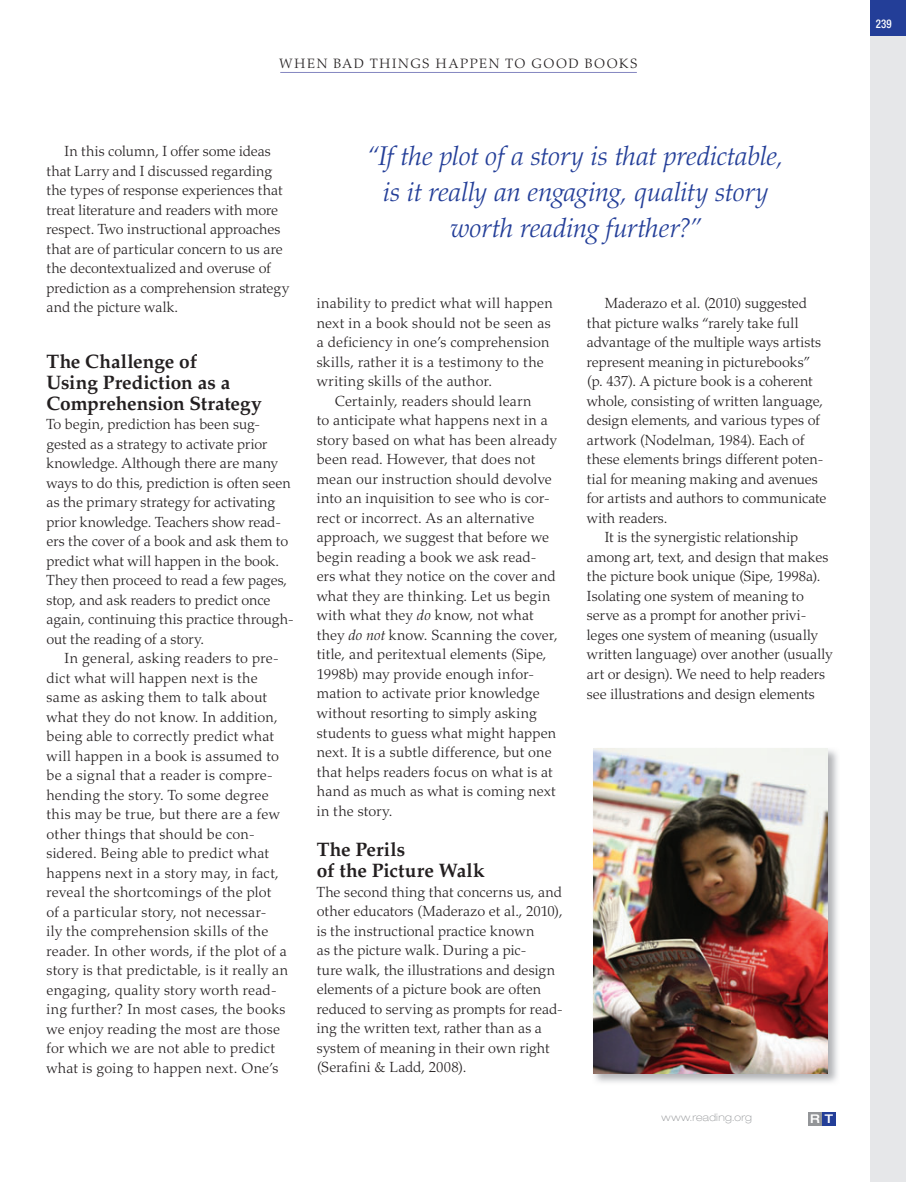
<style>
.page{position:relative;width:906px;height:1182px;background:#fff}
.page>*{position:absolute;margin:0;border:0;box-sizing:border-box;transform-origin:0 0}
.t1{font:italic 300 27px/36px "Palatino LT Std";letter-spacing:-.01em;color:#233e98;text-align:center}
.t2{font:700 19.5px/21px "Palatino LT Std";color:#231f20}
.t3{font:300 14.7px/19.5px "Palatino LT Std";letter-spacing:.01em;color:#231f20}
.t4{font:300 13.5px "Palatino LT Std";letter-spacing:.115em;color:#231f20}
.t5{font:500 condensed 12px "Helvetica Neue LT Std";color:#fff;scale:.9 1}
.t6{font:500 expanded 12px "Helvetica Neue LT Std";color:#fff}
.t7{font:100 expanded 10.5px "Helvetica Neue LT Std";letter-spacing:.025em;color:#939598}
.s1{font-style:italic}
</style>
<div class="page">
<hr style="left:280px;top:72px;width:356px;height:1px;background:#8587c1">
<div style="left:808px;top:1112px;width:13px;height:14px;background:#939598"></div>
<div style="left:822px;top:1112px;width:13px;height:14px;background:#233e98"></div>
<div style="left:870px;top:0;width:35px;height:1182px;background:#e6e7e9"></div>
<div style="left:870px;top:0;width:35px;height:36px;background:#233e98"></div>
<img style="left:593px;top:748px;width:245px;height:335px">
<img style="left:593px;top:748px;width:234px;height:325px">
<p class="t4" style="left:279px;top:58px;width:359px">WHEN BAD THINGS HAPPEN TO GOOD BOOKS</p>
<p class="t3" style="left:46px;top:143px;width:244px;text-indent:18px">In this column, I offer some ideas that Larry and I discussed regarding the types of response experiences that treat literature and readers with more respect. Two instructional approaches that are of particular concern to us are the decontextualized and overuse of prediction as a comprehension strategy and the picture walk.</p>
<h2 class="t2" style="left:46px;top:353px;width:217px">The Challenge of<br>Using Prediction as a<br>Comprehension Strategy</h2>
<p class="t3" style="left:46px;top:416px;width:249px">To begin, prediction has been sug&shy;gested as a strategy to activate prior knowledge. Although there are many ways to do this, prediction is often seen as the primary strategy for activating prior knowledge. Teachers show read&shy;ers the cover of a book and ask them to predict what will happen in the book.<br>They then proceed to read a few pages, stop, and ask readers to predict once again, continuing this practice through&shy;out the reading of a story.</p>
<p class="t3" style="left:46px;top:650px;width:243px;text-indent:18px">In general, asking readers to pre&shy;dict what will happen next is the same as asking them to talk about what they do not know. In addition, being able to correctly predict what will happen in a book is assumed to be a signal that a reader is compre&shy;hending the story. To some degree this may be true, but there are a few other things that should be con&shy;sidered. Being able to predict what happens next in a story may, in fact, reveal the shortcomings of the plot<br>of a particular story, not necessar-<br>ily the comprehension skills of the reader. In other words, if the plot of a story is that predictable, is it really an engaging, quality story worth read&shy;ing further? In most cases, the books we enjoy reading the most are those for which we are not able to predict what is going to happen next. One’s</p>
<h1 class="t1" style="left:368px;top:141px;width:417px">“If the plot of a story is that predictable, is it really an engaging, quality story worth reading further?”</h1>
<p class="t3" style="left:316px;top:295px;width:237px">inability to predict what will happen next in a book should not be seen as a deficiency in one’s comprehension skills, rather it is a testimony to the writing skills of the author.</p>
<p class="t3" style="left:316px;top:393px;width:242px;text-indent:18px">Certainly, readers should learn<br>to anticipate what happens next in a story based on what has been already been read. However, that does not mean our instruction should devolve into an inquisition to see who is cor&shy;rect or incorrect. As an alternative approach, we suggest that before we begin reading a book we ask read&shy;ers what they notice on the cover and what they are thinking. Let us begin with what they <span class="s1">do</span> know, not what they <span class="s1">do not</span> know. Scanning the cover, title, and peritextual elements (Sipe, 1998b) may provide enough infor&shy;mation to activate prior knowledge without resorting to simply asking students to guess what might happen next. It is a subtle difference, but one that helps readers focus on what is at hand as much as what is coming next in the story.</p>
<h2 class="t2" style="left:316px;top:841px;width:169px">The Perils<br>of the Picture Walk</h2>
<p class="t3" style="left:316px;top:883px;width:248px">The second thing that concerns us, and other educators (Maderazo et al., 2010), is the instructional practice known<br>as the picture walk. During a pic-<br>ture walk, the illustrations and design elements of a picture book are often reduced to serving as prompts for read&shy;ing the written text, rather than as a system of meaning in their own right (Serafini &amp; Ladd, 2008).</p>
<p class="t3" style="left:604px;top:295px;width:203px">Maderazo et al. (2010) suggested</p>
<p class="t3" style="left:586px;top:315px;width:213px">that picture walks “rarely take full</p>
<p class="t3" style="left:586px;top:334px;width:236px">advantage of the multiple ways artists</p>
<p class="t3" style="left:586px;top:354px;width:225px">represent meaning in picturebooks”</p>
<p class="t3" style="left:586px;top:373px;width:227px">(p. 437). A picture book is a coherent</p>
<p class="t3" style="left:586px;top:393px;width:238px">whole, consisting of written language,</p>
<p class="t3" style="left:586px;top:412px;width:234px">design elements, and various types of</p>
<p class="t3" style="left:586px;top:432px;width:219px">artwork (Nodelman, 1984). Each of</p>
<p class="t3" style="left:586px;top:451px;width:238px">these elements brings different poten-</p>
<p class="t3" style="left:586px;top:471px;width:232px">tial for meaning making and avenues</p>
<p class="t3" style="left:586px;top:490px;width:241px">for artists and authors to communicate</p>
<p class="t3" style="left:586px;top:510px;width:82px">with readers.</p>
<p class="t3" style="left:604px;top:529px;width:195px">It is the synergistic relationship</p>
<p class="t3" style="left:586px;top:549px;width:243px">among art, text, and design that makes</p>
<p class="t3" style="left:586px;top:568px;width:235px">the picture book unique (Sipe, 1998a).</p>
<p class="t3" style="left:586px;top:588px;width:218px">Isolating one system of meaning to</p>
<p class="t3" style="left:586px;top:607px;width:221px">serve as a prompt for another privi-</p>
<p class="t3" style="left:586px;top:627px;width:232px">leges one system of meaning (usually</p>
<p class="t3" style="left:586px;top:646px;width:247px">written language) over another (usually</p>
<p class="t3" style="left:586px;top:666px;width:240px">art or design). We need to help readers</p>
<p class="t3" style="left:586px;top:685px;width:229px">see illustrations and design elements</p>
<p class="t7" style="left:661px;top:1114px;width:92px">www.reading.org</p>
<p class="t6" style="left:809px;top:1114px;width:25px">R T</p>
<p class="t5" style="left:875px;top:19px;width:19px">239</p>
</div>
